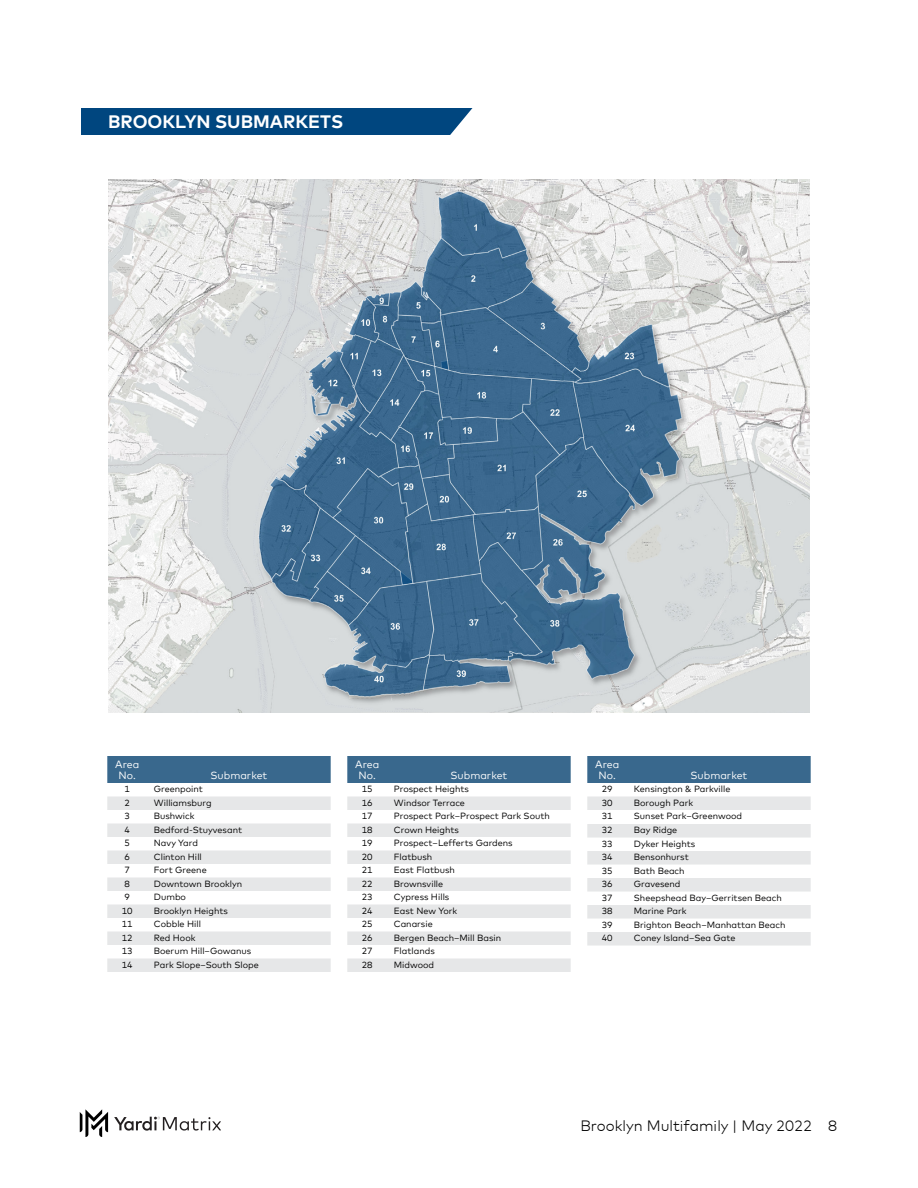
<style>
.page{position:relative;width:918px;height:1188px;background:#fff}
.page>*{position:absolute;margin:0;border:0;box-sizing:border-box;transform-origin:0 0}
.t1{font:700 18px "Mark Offc Pro";color:#fff}
.t2{font:300 15px "Mark Offc Pro";color:#000}
.t3{font:10.5px/10.5px "Mark Offc Pro";color:#fff;text-align:center}
.t4{font:9px "Mark Offc Pro";color:#000}
</style>
<div class="page">
<svg style="left:114px;top:1117px;width:107px;height:14px"></svg>
<svg style="left:80px;top:1109px;width:28px;height:28px"></svg>
<div style="left:81px;top:108px;width:391px;height:27px;background:#00467f"></div>
<div style="left:107px;top:756px;width:224px;height:27px;background:#39688d"></div>
<svg style="left:107px;top:796px;width:224px;height:176px"></svg>
<div style="left:347px;top:756px;width:224px;height:27px;background:#39688d"></div>
<svg style="left:347px;top:796px;width:224px;height:176px"></svg>
<div style="left:587px;top:756px;width:224px;height:27px;background:#39688d"></div>
<svg style="left:587px;top:796px;width:224px;height:150px"></svg>
<img style="left:108px;top:179px;width:702px;height:534px">
<h1 class="t1" style="left:108px;top:108px;width:237px">BROOKLYN SUBMARKETS</h1>
<p class="t3" style="left:115px;top:758px;width:26px">Area<br>No.</p>
<p class="t3" style="left:211px;top:769px;width:58px">Submarket</p>
<p class="t4" style="left:125px;top:782px;width:7px">1</p>
<p class="t4" style="left:154px;top:782px;width:51px">Greenpoint</p>
<p class="t4" style="left:125px;top:796px;width:7px">2</p>
<p class="t4" style="left:154px;top:796px;width:59px">Williamsburg</p>
<p class="t4" style="left:125px;top:809px;width:7px">3</p>
<p class="t4" style="left:154px;top:809px;width:42px">Bushwick</p>
<p class="t4" style="left:125px;top:823px;width:7px">4</p>
<p class="t4" style="left:154px;top:823px;width:90px">Bedford-Stuyvesant</p>
<p class="t4" style="left:125px;top:836px;width:7px">5</p>
<p class="t4" style="left:154px;top:836px;width:46px">Navy Yard</p>
<p class="t4" style="left:125px;top:850px;width:7px">6</p>
<p class="t4" style="left:154px;top:850px;width:49px">Clinton Hill</p>
<p class="t4" style="left:125px;top:863px;width:7px">7</p>
<p class="t4" style="left:154px;top:863px;width:54px">Fort Greene</p>
<p class="t4" style="left:125px;top:877px;width:7px">8</p>
<p class="t4" style="left:154px;top:877px;width:90px">Downtown Brooklyn</p>
<p class="t4" style="left:125px;top:890px;width:7px">9</p>
<p class="t4" style="left:154px;top:890px;width:34px">Dumbo</p>
<p class="t4" style="left:122px;top:904px;width:12px">10</p>
<p class="t4" style="left:154px;top:904px;width:76px">Brooklyn Heights</p>
<p class="t4" style="left:122px;top:917px;width:12px">11</p>
<p class="t4" style="left:154px;top:917px;width:49px">Cobble Hill</p>
<p class="t4" style="left:122px;top:931px;width:12px">12</p>
<p class="t4" style="left:154px;top:931px;width:43px">Red Hook</p>
<p class="t4" style="left:122px;top:944px;width:12px">13</p>
<p class="t4" style="left:154px;top:944px;width:99px">Boerum Hill–Gowanus</p>
<p class="t4" style="left:122px;top:958px;width:12px">14</p>
<p class="t4" style="left:154px;top:958px;width:106px">Park Slope–South Slope</p>
<p class="t3" style="left:355px;top:758px;width:26px">Area<br>No.</p>
<p class="t3" style="left:451px;top:769px;width:58px">Submarket</p>
<p class="t4" style="left:362px;top:782px;width:12px">15</p>
<p class="t4" style="left:394px;top:782px;width:76px">Prospect Heights</p>
<p class="t4" style="left:362px;top:796px;width:12px">16</p>
<p class="t4" style="left:394px;top:796px;width:73px">Windsor Terrace</p>
<p class="t4" style="left:362px;top:809px;width:12px">17</p>
<p class="t4" style="left:394px;top:809px;width:158px">Prospect Park–Prospect Park South</p>
<p class="t4" style="left:362px;top:823px;width:12px">18</p>
<p class="t4" style="left:394px;top:823px;width:67px">Crown Heights</p>
<p class="t4" style="left:362px;top:836px;width:12px">19</p>
<p class="t4" style="left:394px;top:836px;width:120px">Prospect–Lefferts Gardens</p>
<p class="t4" style="left:362px;top:850px;width:12px">20</p>
<p class="t4" style="left:394px;top:850px;width:40px">Flatbush</p>
<p class="t4" style="left:362px;top:863px;width:12px">21</p>
<p class="t4" style="left:394px;top:863px;width:63px">East Flatbush</p>
<p class="t4" style="left:362px;top:877px;width:12px">22</p>
<p class="t4" style="left:394px;top:877px;width:51px">Brownsville</p>
<p class="t4" style="left:362px;top:890px;width:12px">23</p>
<p class="t4" style="left:394px;top:890px;width:57px">Cypress Hills</p>
<p class="t4" style="left:362px;top:904px;width:12px">24</p>
<p class="t4" style="left:394px;top:904px;width:65px">East New York</p>
<p class="t4" style="left:362px;top:917px;width:12px">25</p>
<p class="t4" style="left:394px;top:917px;width:40px">Canarsie</p>
<p class="t4" style="left:362px;top:931px;width:12px">26</p>
<p class="t4" style="left:394px;top:931px;width:109px">Bergen Beach–Mill Basin</p>
<p class="t4" style="left:362px;top:944px;width:12px">27</p>
<p class="t4" style="left:394px;top:944px;width:42px">Flatlands</p>
<p class="t4" style="left:362px;top:958px;width:12px">28</p>
<p class="t4" style="left:394px;top:958px;width:42px">Midwood</p>
<p class="t3" style="left:595px;top:758px;width:26px">Area<br>No.</p>
<p class="t3" style="left:691px;top:769px;width:58px">Submarket</p>
<p class="t4" style="left:602px;top:782px;width:12px">29</p>
<p class="t4" style="left:634px;top:782px;width:98px">Kensington &amp; Parkville</p>
<p class="t4" style="left:602px;top:796px;width:12px">30</p>
<p class="t4" style="left:634px;top:796px;width:61px">Borough Park</p>
<p class="t4" style="left:602px;top:809px;width:12px">31</p>
<p class="t4" style="left:634px;top:809px;width:110px">Sunset Park–Greenwood</p>
<p class="t4" style="left:602px;top:823px;width:12px">32</p>
<p class="t4" style="left:634px;top:823px;width:45px">Bay Ridge</p>
<p class="t4" style="left:602px;top:837px;width:12px">33</p>
<p class="t4" style="left:634px;top:837px;width:63px">Dyker Heights</p>
<p class="t4" style="left:602px;top:850px;width:12px">34</p>
<p class="t4" style="left:634px;top:850px;width:56px">Bensonhurst</p>
<p class="t4" style="left:602px;top:864px;width:12px">35</p>
<p class="t4" style="left:634px;top:864px;width:52px">Bath Beach</p>
<p class="t4" style="left:602px;top:877px;width:12px">36</p>
<p class="t4" style="left:634px;top:877px;width:48px">Gravesend</p>
<p class="t4" style="left:602px;top:891px;width:12px">37</p>
<p class="t4" style="left:634px;top:891px;width:150px">Sheepshead Bay–Gerritsen Beach</p>
<p class="t4" style="left:602px;top:904px;width:12px">38</p>
<p class="t4" style="left:634px;top:904px;width:54px">Marine Park</p>
<p class="t4" style="left:602px;top:918px;width:12px">39</p>
<p class="t4" style="left:634px;top:918px;width:153px">Brighton Beach–Manhattan Beach</p>
<p class="t4" style="left:602px;top:931px;width:12px">40</p>
<p class="t4" style="left:634px;top:931px;width:103px">Coney Island–Sea Gate</p>
<h2 class="t2" style="left:580px;top:1115px;width:258px">Brooklyn Multifamily | May 2022 8</h2>
</div>
